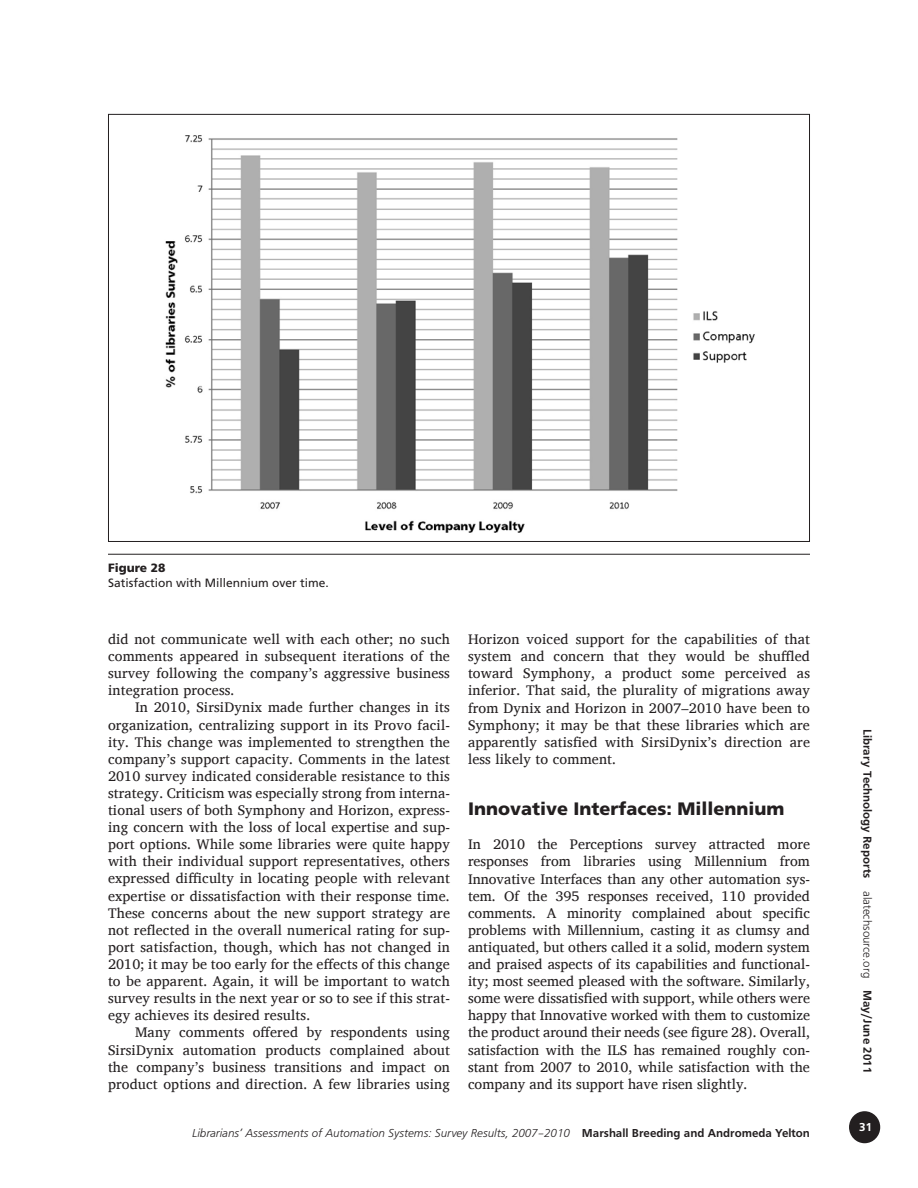
<style>
.page{position:relative;width:918px;height:1188px;background:#fff}
.page>*{position:absolute;margin:0;border:0;box-sizing:border-box;transform-origin:0 0}
.t1{font:900 18px "Frutiger";color:#231f20}
.t2{font:14.25px/17.1px "Charis SIL";letter-spacing:.01em;color:#231f20;text-align:justify}
.t3{font:12px "Frugal Sans Light Italic DTC";color:#231f20}
.t4{font:12px "Frugal Sans Bold DTC";color:#231f20}
.t5{font:12px "Frutiger";color:#231f20}
.t6{font:900 12px "Frutiger";color:#231f20}
.t7{font:12px "Frugal Sans Bold DTC";color:#fff}
.s1{font-family:"Frugal Sans Bold DTC"}
.s2{font-family:"Frugal Sans Light DTC"}
</style>
<div class="page">
<div style="left:850px;top:1112px;width:29px;height:31px;background:#231f20;border-radius:50%"></div>
<div style="left:849px;top:1111px;width:31px;height:32px;border:2px solid #231f20;border-radius:50%"></div>
<hr style="left:108px;top:554px;width:702px;height:1px;background:#231f20">
<img style="left:165px;top:135px;width:590px;height:398px">
<p class="t6" style="left:108px;top:561px;width:59px">Figure 28</p>
<p class="t5" style="left:108px;top:576px;width:222px">Satisfaction with Millennium over time.</p>
<p class="t2" style="left:108px;top:631px;width:343px">did not communicate well with each other; no such comments appeared in subsequent iterations of the survey following the company’s aggressive business integration process.</p>
<p class="t2" style="left:108px;top:699px;width:344px;text-indent:27px">In 2010, SirsiDynix made further changes in its organization, centralizing support in its Provo facil&shy;ity. This change was implemented to strengthen the company’s support capacity. Comments in the latest 2010 survey indicated considerable resistance to this strategy. Criticism was especially strong from interna&shy;tional users of both Symphony and Horizon, express&shy;ing concern with the loss of local expertise and sup&shy;port options. While some libraries were quite happy with their individual support representatives, others expressed difficulty in locating people with relevant expertise or dissatisfaction with their response time.<br>These concerns about the new support strategy are not reflected in the overall numerical rating for sup&shy;port satisfaction, though, which has not changed in 2010; it may be too early for the effects of this change to be apparent. Again, it will be important to watch survey results in the next year or so to see if this strat&shy;egy achieves its desired results.</p>
<p class="t2" style="left:108px;top:1024px;width:344px;text-indent:27px">Many comments offered by respondents using SirsiDynix automation products complained about the company’s business transitions and impact on product options and direction. A few libraries using</p>
<p class="t2" style="left:468px;top:631px;width:344px">Horizon voiced support for the capabilities of that system and concern that they would be shuffled toward Symphony, a product some perceived as inferior. That said, the plurality of migrations away from Dynix and Horizon in 2007–2010 have been to Symphony; it may be that these libraries which are apparently satisfied with SirsiDynix’s direction are less likely to comment.</p>
<p class="t1" style="left:468px;top:798px;width:318px">Innovative Interfaces: Millennium</p>
<p class="t2" style="left:468px;top:836px;width:344px">In 2010 the Perceptions survey attracted more responses from libraries using Millennium from Innovative Interfaces than any other automation sys&shy;tem. Of the 395 responses received, 110 provided comments. A minority complained about specific problems with Millennium, casting it as clumsy and antiquated, but others called it a solid, modern system and praised aspects of its capabilities and functional&shy;ity; most seemed pleased with the software. Similarly, some were dissatisfied with support, while others were happy that Innovative worked with them to customize the product around their needs (see figure 28). Overall, satisfaction with the ILS has remained roughly con&shy;stant from 2007 to 2010, while satisfaction with the company and its support have risen slightly.</p>
<p class="t3" style="left:192px;top:1126px;width:619px">Librarians’ Assessments of Automation Systems: Survey Results, 2007–2010 <span class="s1">Marshall Breeding and Andromeda Yelton</span></p>
<p class="t4" style="left:874px;top:729px;width:345px;rotate:90deg">Library Technology Reports <span class="s2">alatechsource.org</span> May/June 2011</p>
<p class="t7" style="left:859px;top:1120px;width:14px">31</p>
</div>
